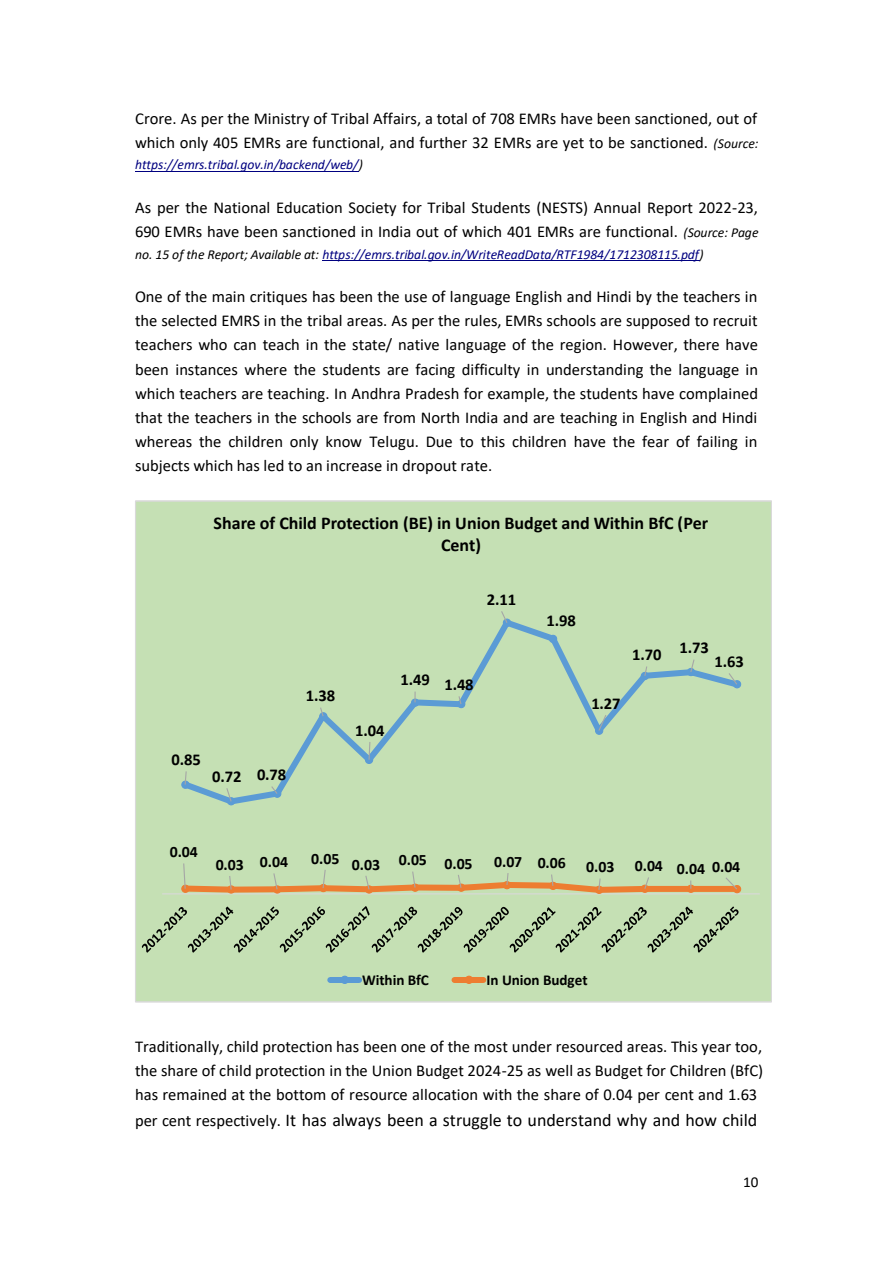
<style>
.page{position:relative;width:893px;height:1263px;background:#fff}
.page>*{position:absolute;margin:0;border:0;box-sizing:border-box;transform-origin:0 0}
.t1{font:18px "Calibri";color:#000}
.t2{font:700 18px/21.9px "Calibri";color:#000;text-align:center}
.t3{font:700 16.65px "Calibri";color:#000}
.t4{font:16.5px/24.2px "Calibri";color:#000}
.t5{font:700 16.5px "Calibri";letter-spacing:-.005em;color:#000}
.t6{font:700 15.9px "Calibri";letter-spacing:-.005em;color:#000}
.t7{font:700 15.15px "Calibri";letter-spacing:-.01em;color:#000}
.t8{font:15.15px "Calibri";color:#000}
.t9{font:italic 13.65px "Calibri";letter-spacing:-.005em;color:#000080}
.s1{font-style:italic;font-size:13.65px}
.s2{color:#000}
.s3{font-size:16.5px}
</style>
<div class="page">
<div style="left:136px;top:501px;width:635px;height:501px;background:#c5e0b4"></div>
<hr style="left:162px;top:893px;width:598px;height:1px;background:#d9d9d9">
<svg style="left:181px;top:618px;width:561px;height:188px"></svg>
<div style="left:182px;top:781px;width:7px;height:7px;background:#5b9bd5;border-radius:50%"></div>
<div style="left:181px;top:781px;width:9px;height:8px;border:1px solid #5b9bd5;border-radius:50%"></div>
<div style="left:228px;top:798px;width:7px;height:7px;background:#5b9bd5;border-radius:50%"></div>
<div style="left:227px;top:797px;width:8px;height:8px;border:1px solid #5b9bd5;border-radius:50%"></div>
<div style="left:274px;top:790px;width:7px;height:7px;background:#5b9bd5;border-radius:50%"></div>
<div style="left:273px;top:790px;width:8px;height:8px;border:1px solid #5b9bd5;border-radius:50%"></div>
<div style="left:320px;top:713px;width:7px;height:7px;background:#5b9bd5;border-radius:50%"></div>
<div style="left:319px;top:712px;width:8px;height:8px;border:1px solid #5b9bd5;border-radius:50%"></div>
<div style="left:365px;top:756px;width:8px;height:7px;background:#5b9bd5;border-radius:50%"></div>
<div style="left:365px;top:756px;width:8px;height:8px;border:1px solid #5b9bd5;border-radius:50%"></div>
<div style="left:411px;top:699px;width:8px;height:7px;background:#5b9bd5;border-radius:50%"></div>
<div style="left:411px;top:698px;width:8px;height:9px;border:1px solid #5b9bd5;border-radius:50%"></div>
<div style="left:458px;top:700px;width:7px;height:8px;background:#5b9bd5;border-radius:50%"></div>
<div style="left:457px;top:700px;width:8px;height:8px;border:1px solid #5b9bd5;border-radius:50%"></div>
<div style="left:503px;top:619px;width:7px;height:7px;background:#5b9bd5;border-radius:50%"></div>
<div style="left:503px;top:619px;width:8px;height:8px;border:1px solid #5b9bd5;border-radius:50%"></div>
<div style="left:549px;top:635px;width:8px;height:7px;background:#5b9bd5;border-radius:50%"></div>
<div style="left:549px;top:635px;width:8px;height:8px;border:1px solid #5b9bd5;border-radius:50%"></div>
<div style="left:595px;top:727px;width:8px;height:7px;background:#5b9bd5;border-radius:50%"></div>
<div style="left:595px;top:727px;width:8px;height:8px;border:1px solid #5b9bd5;border-radius:50%"></div>
<div style="left:641px;top:672px;width:7px;height:8px;background:#5b9bd5;border-radius:50%"></div>
<div style="left:641px;top:672px;width:8px;height:8px;border:1px solid #5b9bd5;border-radius:50%"></div>
<div style="left:687px;top:668px;width:7px;height:8px;background:#5b9bd5;border-radius:50%"></div>
<div style="left:687px;top:668px;width:8px;height:8px;border:1px solid #5b9bd5;border-radius:50%"></div>
<div style="left:733px;top:681px;width:8px;height:7px;background:#5b9bd5;border-radius:50%"></div>
<div style="left:733px;top:680px;width:8px;height:8px;border:1px solid #5b9bd5;border-radius:50%"></div>
<svg style="left:184px;top:770px;width:3px;height:15px"></svg>
<svg style="left:225px;top:787px;width:7px;height:16px"></svg>
<svg style="left:270px;top:785px;width:9px;height:10px"></svg>
<svg style="left:319px;top:706px;width:5px;height:11px"></svg>
<svg style="left:368px;top:741px;width:3px;height:19px"></svg>
<svg style="left:414px;top:692px;width:2px;height:10px"></svg>
<svg style="left:458px;top:695px;width:4px;height:10px"></svg>
<svg style="left:500px;top:611px;width:8px;height:13px"></svg>
<svg style="left:597px;top:714px;width:10px;height:18px"></svg>
<svg style="left:643px;top:665px;width:5px;height:12px"></svg>
<svg style="left:689px;top:658px;width:6px;height:15px"></svg>
<svg style="left:727px;top:672px;width:11px;height:14px"></svg>
<svg style="left:179px;top:863px;width:564px;height:32px"></svg>
<svg style="left:142px;top:906px;width:596px;height:47px"></svg>
<div style="left:330px;top:977px;width:29px;height:6px;background:#5b9bd5"></div>
<div style="left:341px;top:976px;width:8px;height:8px;border:1px solid #5b9bd5;border-radius:50%"></div>
<div style="left:454px;top:977px;width:29px;height:6px;background:#ed7d31"></div>
<div style="left:465px;top:976px;width:8px;height:8px;border:1px solid #ed7d31;border-radius:50%"></div>
<hr style="left:135px;top:171px;width:224px;height:1px;background:#000080">
<hr style="left:322px;top:260px;width:377px;height:1px;background:#000080">
<p class="t4" style="left:135px;top:108px;width:625px">Crore. As per the Ministry of Tribal Affairs, a total of 708 EMRs have been sanctioned, out of which only 405 EMRs are functional, and further 32 EMRs are yet to be sanctioned. <span class="s1">(Source:</span></p>
<p class="t9" style="left:135px;top:159px;width:229px">https://emrs.tribal.gov.in/backend/web/<span class="s2">)</span></p>
<p class="t4" style="left:135px;top:196px;width:625px">As per the National Education Society for Tribal Students (NESTS) Annual Report 2022-23,<br>690 EMRs have been sanctioned in India out of which 401 EMRs are functional. <span class="s1">(Source: Page</span></p>
<p class="t9" style="left:135px;top:248px;width:570px"><span class="s2">no. 15 of the Report; Available at:</span> https://emrs.tribal.gov.in/WriteReadData/RTF1984/1712308115.pdf<span class="s2">)</span></p>
<p class="t4" style="left:135px;top:286px;width:624px;text-align:justify">One of the main critiques has been the use of language English and Hindi by the teachers in the selected EMRS in the tribal areas. As per the rules, EMRs schools are supposed to recruit teachers who can teach in the state/ native language of the region. However, there have been instances where the students are facing difficulty in understanding the language in which teachers are teaching. In Andhra Pradesh for example, the students have complained that the teachers in the schools are from North India and are teaching in English and Hindi whereas the children only know Telugu. Due to this children have the fear of failing in subjects which has led to an increase in dropout rate.</p>
<p class="t2" style="left:213px;top:513px;width:496px">Share of Child Protection (BE) in Union Budget and Within BfC (Per<br>Cent)</p>
<p class="t5" style="left:487px;top:592px;width:31px">2.11</p>
<p class="t5" style="left:171px;top:753px;width:31px">0.85</p>
<p class="t5" style="left:212px;top:769px;width:76px">0.72 0.78</p>
<p class="t5" style="left:306px;top:689px;width:31px">1.38</p>
<p class="t5" style="left:355px;top:723px;width:31px">1.04</p>
<p class="t5" style="left:400px;top:675px;width:75px">1.49 1.48</p>
<p class="t3" style="left:547px;top:614px;width:31px">1.98</p>
<p class="t5" style="left:591px;top:696px;width:31px">1.27</p>
<p class="t5" style="left:632px;top:644px;width:78px">1.70 1.73</p>
<p class="t5" style="left:714px;top:655px;width:31px">1.63</p>
<p class="t6" style="left:170px;top:845px;width:30px">0.04</p>
<p class="t6" style="left:216px;top:857px;width:74px">0.03 0.04</p>
<p class="t6" style="left:311px;top:855px;width:163px">0.05 0.03 0.05 0.05</p>
<p class="t6" style="left:494px;top:856px;width:73px">0.07 0.06</p>
<p class="t6" style="left:586px;top:860px;width:30px">0.03</p>
<p class="t6" style="left:635px;top:860px;width:107px">0.04 0.04 0.04</p>
<p class="t7" style="left:362px;top:973px;width:68px">Within BfC</p>
<p class="t7" style="left:486px;top:973px;width:102px">In Union Budget</p>
<p class="t4" style="left:135px;top:1035px;width:630px;text-align:justify">Traditionally, child protection has been one of the most under resourced areas. This year too, the share of child protection in the Union Budget 2024-25 as well as Budget for Children (BfC) has remained at the bottom of resource allocation with the share of 0.04 per cent and 1.63</p>
<p class="t1" style="left:135px;top:1112px;width:624px"><span class="s3">per cent respectively.</span> It has always been a struggle to understand why and how child</p>
<p class="t8" style="left:743px;top:1176px;width:17px">10</p>
</div>
